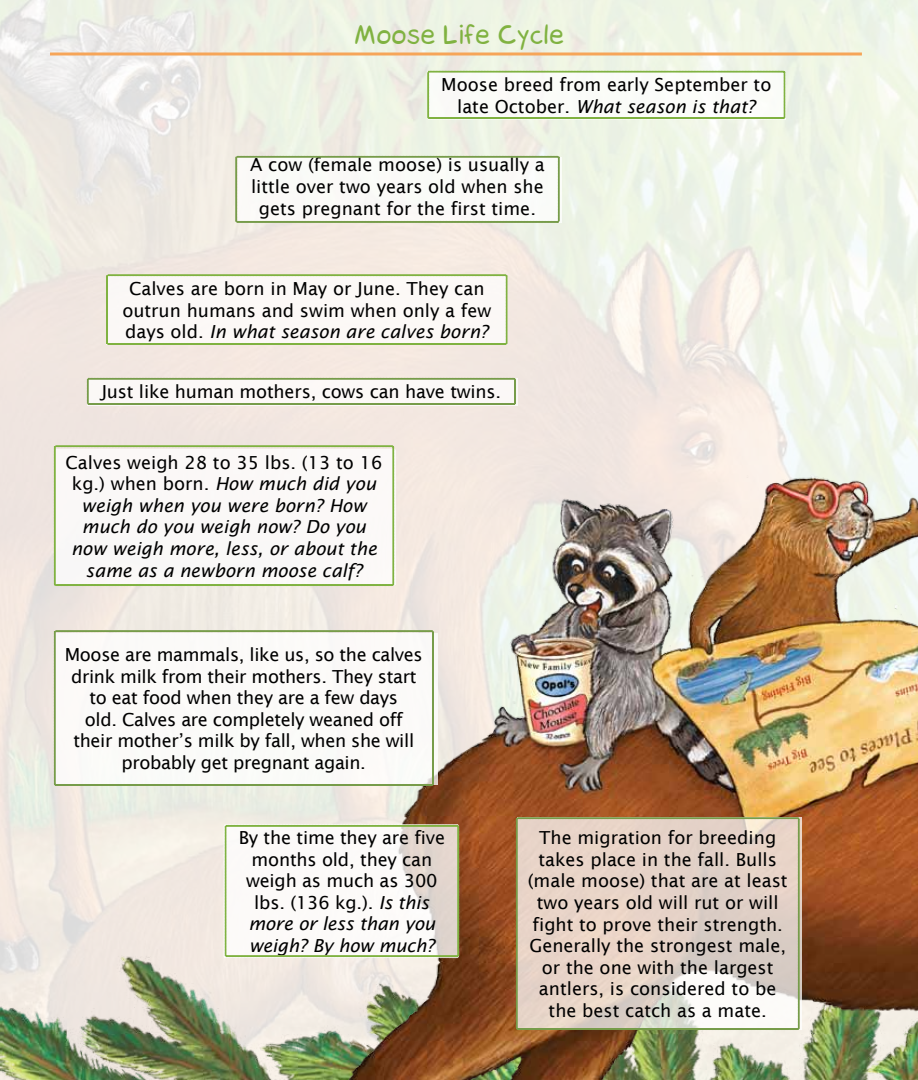
<style>
.page{position:relative;width:918px;height:1080px;background:#fff}
.page>*{position:absolute;margin:0;border:0;box-sizing:border-box;transform-origin:0 0}
.t1{font:27px "la Cartoonerie";color:#80b241}
.t2{font:18px/21.6px "Lucida Sans";color:#000;text-align:center}
.t3{font:18px/21.6px "Lucida Sans";letter-spacing:-.02em;color:#000;text-align:center}
.t4{font:italic 18px/21.6px "Lucida Sans";color:#000;text-align:center}
.s1{font-style:italic}
.s2{font-style:normal}
</style>
<div class="page">
<img style="left:0;top:948px;width:307px;height:132px">
<img style="left:307px;top:349px;width:611px;height:731px">
<svg style="left:50px;top:52px;width:812px;height:4px;background:#f3b77b"></svg>
<div style="left:428px;top:73px;width:358px;height:47px;background:#f8faf4"></div>
<svg style="left:427px;top:71px;width:359px;height:48px"></svg>
<svg style="left:106px;top:274px;width:402px;height:71px"></svg>
<svg style="left:87px;top:378px;width:429px;height:27px"></svg>
<svg style="left:54px;top:445px;width:340px;height:141px"></svg>
<svg style="left:54px;top:630px;width:380px;height:156px"></svg>
<svg style="left:223px;top:824px;width:236px;height:134px"></svg>
<svg style="left:516px;top:817px;width:284px;height:213px;background:#e2d4c7"></svg>
<svg style="left:235px;top:156px;width:325px;height:67px"></svg>
<h1 class="t1" style="left:354px;top:21px;width:212px">Moose Life Cycle</h1>
<p class="t2" style="left:441px;top:74px;width:332px">Moose breed from early September to late October. <span class="s1">What season is that?</span></p>
<p class="t2" style="left:250px;top:154px;width:296px">A cow (female moose) is usually a little over two years old when she gets pregnant for the first time.</p>
<p class="t2" style="left:122px;top:278px;width:371px">Calves are born in May or June. They can outrun humans and swim when only a few days old. <span class="s1">In what season are calves born?</span></p>
<p class="t2" style="left:102px;top:381px;width:401px">Just like human mothers, cows can have twins.</p>
<p class="t4" style="left:66px;top:451px;width:318px"><span class="s2">Calves weigh 28 to 35 lbs. (13 to 16 kg.) when born.</span> How much did you weigh when you were born? How much do you weigh now? Do you now weigh more, less, or about the same as a newborn moose calf?</p>
<p class="t3" style="left:65px;top:644px;width:359px">Moose are mammals, like us, so the calves drink milk from their mothers. They start to eat food when they are a few days<br>old. Calves are completely weaned off their mother’s milk by fall, when she will probably get pregnant again.</p>
<p class="t2" style="left:239px;top:827px;width:208px">By the time they are five months old, they can weigh as much as 300 lbs. (136 kg.). <span class="s1">Is this more or less than you weigh? By how much?</span></p>
<p class="t2" style="left:528px;top:827px;width:261px">The migration for breeding takes place in the fall. Bulls (male moose) that are at least two years old will rut or will fight to prove their strength.<br>Generally the strongest male, or the one with the largest antlers, is considered to be the best catch as a mate.</p>
</div>
